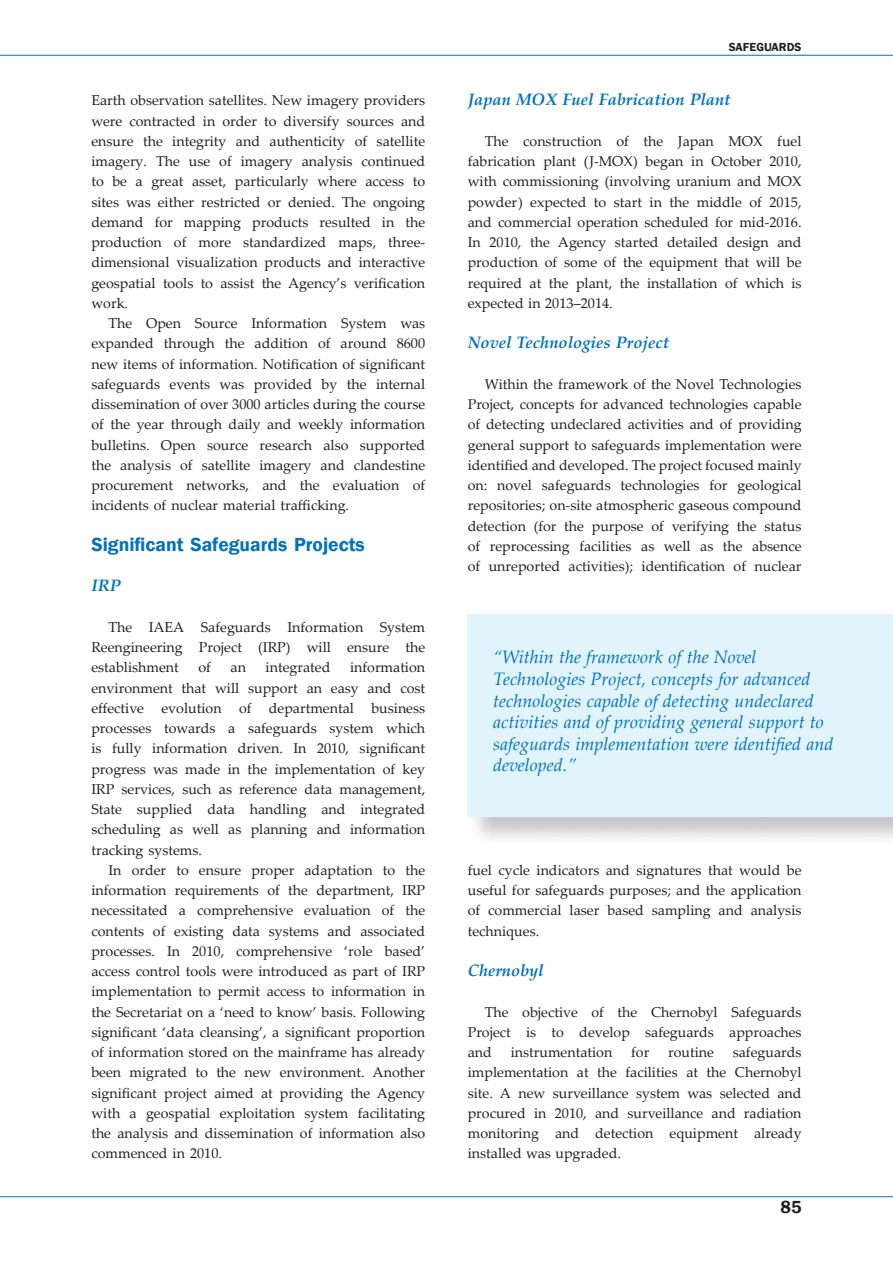
<style>
.page{position:relative;width:893px;height:1263px;background:#fff}
.page>*{position:absolute;margin:0;border:0;box-sizing:border-box;transform-origin:0 0}
.t1{font:600 19.5px "Franklin Gothic";color:#0072bc}
.t2{font:italic 18px/21.6px "Palatino Linotype";color:#0072bc}
.t3{font:600 18px "Franklin Gothic";color:#231f20}
.t4{font:italic 700 16.5px "Palatino Linotype";color:#0072bc}
.t5{font:14.25px/20.2px "Palatino Linotype";color:#231f20;text-align:justify}
.t6{font:600 12px "Franklin Gothic";color:#231f20}
</style>
<div class="page">
<hr style="left:0;top:55px;width:893px;height:1px;background:#0072bc">
<hr style="left:0;top:1196px;width:893px;height:1px;background:#0072bc">
<div style="left:468px;top:614px;width:425px;height:202px;background:#e1f4fc"></div>
<p class="t5" style="left:91px;top:90px;width:335px">Earth observation satellites . New imagery providers were contracted in order to diversify sources and ensure the integrity and authenticity of satellite imagery . The use of imagery analysis continued to be a great asset, particularly where access to sites was either restricted or denied . The ongoing demand for mapping products resulted in the production of more standardized maps, three&shy;dimensional visualization products and interactive geospatial tools to assist the Agency’s verification work .</p>
<p class="t5" style="left:91px;top:312px;width:335px;text-indent:17px">The Open Source Information System was expanded through the addition of around 8600 new items of information . Notification of significant safeguards events was provided by the internal dissemination of over 3000 articles during the course of the year through daily and weekly information bulletins . Open source research also supported the analysis of satellite imagery and clandestine procurement networks, and the evaluation of incidents of nuclear material traffi cking .</p>
<h1 class="t1" style="left:91px;top:532px;width:275px">Significant Safeguards Projects</h1>
<p class="t4" style="left:91px;top:574px;width:31px">IRP</p>
<p class="t5" style="left:91px;top:616px;width:335px;text-indent:17px">The IAEA Safeguards Information System Reengineering Project (IRP) will ensure the establishment</p>
<p class="t5" style="left:91px;top:657px;width:335px;text-indent:259px">information environment that will support an easy and cost effective evolution of departmental business processes towards a safeguards system which is fully information driven . In 2010, significant progress was made in the implementation of key IRP services, such as reference data management, State supplied data handling and integrated scheduling as well as planning and information tracking systems .</p>
<p class="t5" style="left:91px;top:859px;width:335px;text-indent:17px">In order to ensure proper adaptation to the information requirements of the department, IRP necessitated a comprehensive evaluation of the contents of existing data systems and associated processes . In 2010, comprehensive ‘role based’ access control tools were introduced as part of IRP implementation to permit access to information in the Secretariat on a ‘need to know’ basis . Following significant ‘data cleansing’, a significant proportion of information stored on the mainframe has already been migrated to the new environment . Another significant project aimed at providing the Agency with a geospatial exploitation system facilitating the analysis and dissemination of information also commenced in 2010 .</p>
<p class="t5" style="left:198px;top:657px;width:14px">of</p>
<p class="t5" style="left:231px;top:657px;width:17px">an</p>
<p class="t5" style="left:266px;top:657px;width:66px">integrated</p>
<p class="t6" style="left:729px;top:39px;width:74px">SAfeGUARdS</p>
<p class="t4" style="left:468px;top:88px;width:264px">Japan MOX Fuel Fabrication Plant</p>
<p class="t5" style="left:468px;top:130px;width:335px;text-indent:17px">The construction of the Japan MOX fuel fabrication plant (J-MOX) began in October 2010, with commissioning (involving uranium and MOX powder) expected to start in the middle of 2015, and commercial operation scheduled for mid-2016 .<br>In 2010, the Agency started detailed design and production of some of the equipment that will be required at the plant, the installation of which is expected in 2013–2014 .</p>
<p class="t4" style="left:468px;top:331px;width:203px">Novel Technologies Project</p>
<p class="t5" style="left:468px;top:373px;width:335px;text-indent:17px">Within the framework of the Novel Technologies Project, concepts for advanced technologies capable of detecting undeclared activities and of providing general support to safeguards implementation were identified and developed . The project focused mainly on: novel safeguards technologies for geological repositories; on-site atmospheric gaseous compound detection (for the purpose of verifying the status of reprocessing facilities as well as the absence of unreported activities); identification of nuclear</p>
<p class="t2" style="left:493px;top:646px;width:342px">“Within the framework of the Novel Technologies Project, concepts for advanced technologies capable of detecting undeclared activities and of providing general support to safeguards implementation were identified and developed.”</p>
<p class="t5" style="left:468px;top:859px;width:335px">fuel cycle indicators and signatures that would be useful for safeguards purposes; and the application of commercial laser based sampling and analysis techniques .</p>
<p class="t4" style="left:468px;top:959px;width:77px">Chernobyl</p>
<p class="t5" style="left:468px;top:1001px;width:335px;text-indent:17px">The objective of the Chernobyl Safeguards Project is to develop safeguards approaches and</p>
<p class="t5" style="left:468px;top:1041px;width:335px;text-indent:265px">safeguards implementation at the facilities at the Chernobyl site . A new surveillance system was selected and procured in 2010, and surveillance and radiation monitoring and detection equipment already installed was upgraded .</p>
<p class="t5" style="left:511px;top:1041px;width:103px">instrumentation</p>
<p class="t5" style="left:631px;top:1041px;width:20px">for</p>
<p class="t5" style="left:668px;top:1041px;width:47px">routine</p>
<p class="t3" style="left:780px;top:1196px;width:23px">85</p>
</div>
